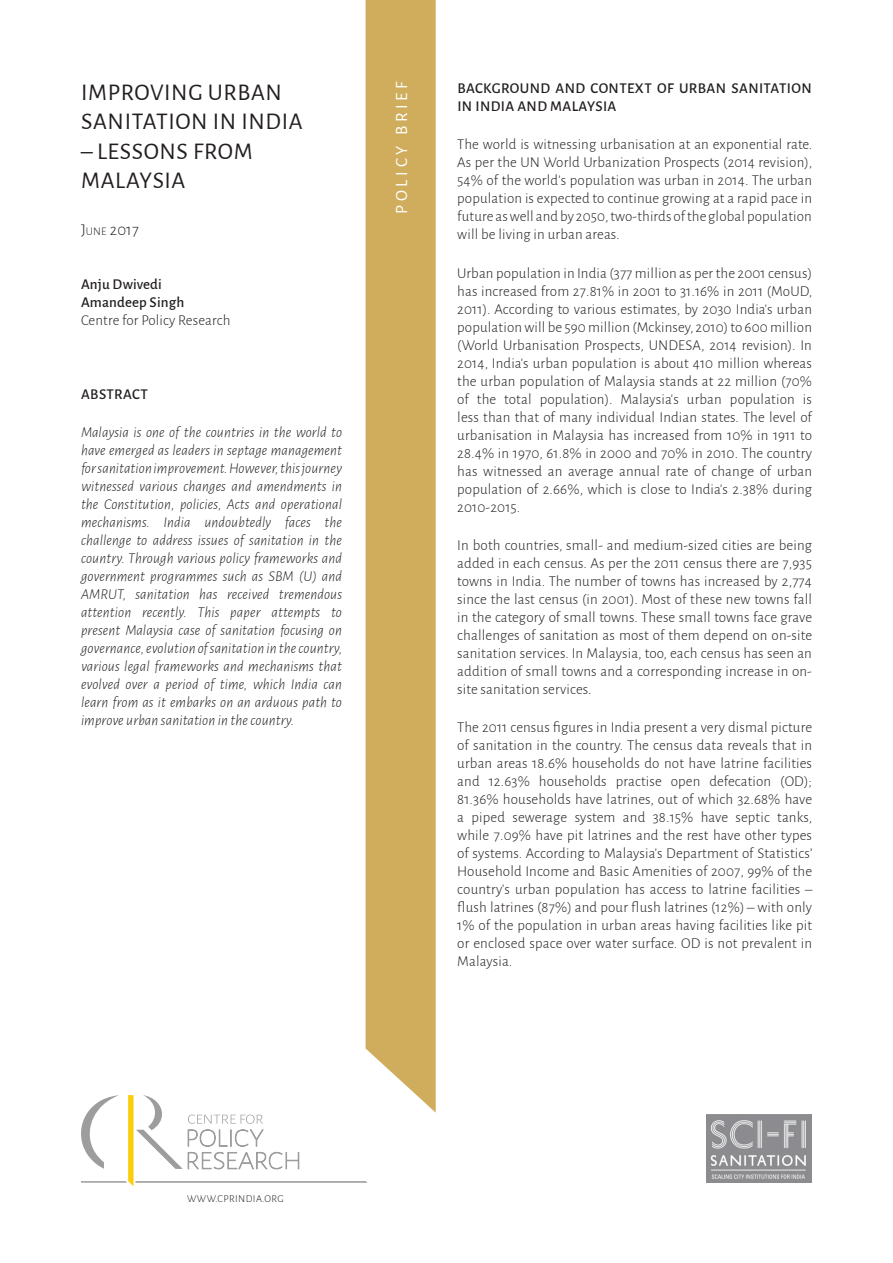
<style>
.page{position:relative;width:893px;height:1263px;background:#fff}
.page>*{position:absolute;margin:0;border:0;box-sizing:border-box;transform-origin:0 0}
.t1{font:24px/29.2px "Alegreya Sans";letter-spacing:.025em;color:#231f20}
.t2{font:17.25px "Alegreya Sans";letter-spacing:.215em;color:#fff}
.t3{font:300 16.5px "Alegreya Sans";color:#231f20}
.t4{font:300 15px/18px "Alegreya Sans";letter-spacing:.01em;color:#231f20;text-align:justify}
.t5{font:italic 300 15px/18px "Alegreya Sans";letter-spacing:.01em;color:#231f20;text-align:justify}
.t6{font:500 15px/18px "Alegreya Sans";letter-spacing:.025em;color:#231f20}
.t7{font:300 10.5px "Alegreya Sans";letter-spacing:.04em;color:#231f20}
.s1{font-style:inherit}
.s2{font-size:11.55px}
</style>
<div class="page">
<svg style="left:81px;top:1095px;width:287px;height:91px"></svg>
<div style="left:366px;top:0;width:70px;height:1113px;background:#cfad5d"></div>
<img style="left:706px;top:1114px;width:106px;height:69px">
<h1 class="t1" style="left:81px;top:77px;width:223px">IMPROVING URBAN<br>SANITATION IN INDIA</h1>
<h1 class="t1" style="left:81px;top:135px;width:173px">– LESSONS FROM<br>MALAYSIA</h1>
<p class="t3" style="left:81px;top:219px;width:59px"><span class="s1">J</span><span class="s2">UNE</span> 2017</p>
<p class="t6" style="left:81px;top:274px;width:105px">Anju Dwivedi<br>Amandeep Singh</p>
<p class="t4" style="left:81px;top:310px;width:151px">Centre for Policy Research</p>
<p class="t6" style="left:81px;top:384px;width:68px">ABSTRACT</p>
<p class="t5" style="left:81px;top:423px;width:263px">Malaysia is one of the countries in the world to have emerged as leaders in septage management for sanitation improvement. However, this journey witnessed various changes and amendments in the Constitution, policies, Acts and operational mechanisms. India undoubtedly faces the challenge to address issues of sanitation in the country. Through various policy frameworks and government programmes such as SBM (U) and AMRUT, sanitation has received tremendous attention recently. This paper attempts to present Malaysia case of sanitation focusing on governance, evolution of sanitation in the country, various legal frameworks and mechanisms that evolved over a period of time, which India can learn from as it embarks on an arduous path to improve urban sanitation in the country.</p>
<p class="t2" style="left:390px;top:214px;width:134px;rotate:-90deg">POLICY BRIEF</p>
<p class="t6" style="left:457px;top:78px;width:356px">BACKGROUND AND CONTEXT OF URBAN SANITATION<br>IN INDIA AND MALAYSIA</p>
<p class="t4" style="left:457px;top:135px;width:357px">The world is witnessing urbanisation at an exponential rate.<br>As per the UN World Urbanization Prospects (2014 revision), 54% of the world’s population was urban in 2014. The urban population is expected to continue growing at a rapid pace in future as well and by 2050, two-thirds of the global population will be living in urban areas.</p>
<p class="t4" style="left:457px;top:263px;width:357px">Urban population in India (377 million as per the 2001 census) has increased from 27.81% in 2001 to 31.16% in 2011 (MoUD, 2011). According to various estimates, by 2030 India’s urban population will be 590 million (Mckinsey, 2010) to 600 million (World Urbanisation Prospects, UNDESA, 2014 revision). In 2014, India’s urban population is about 410 million whereas the urban population of Malaysia stands at 22 million (70% of the total population). Malaysia’s urban population is less than that of many individual Indian states. The level of urbanisation in Malaysia has increased from 10% in 1911 to 28.4% in 1970, 61.8% in 2000 and 70% in 2010. The country has witnessed an average annual rate of change of urban population of 2.66%, which is close to India’s 2.38% during 2010-2015.</p>
<p class="t4" style="left:457px;top:535px;width:356px">In both countries, small- and medium-sized cities are being added in each census. As per the 2011 census there are 7,935 towns in India. The number of towns has increased by 2,774 since the last census (in 2001). Most of these new towns fall in the category of small towns. These small towns face grave challenges of sanitation as most of them depend on on-site sanitation services. In Malaysia, too, each census has seen an addition of small towns and a corresponding increase in on&shy;site sanitation services.</p>
<p class="t4" style="left:457px;top:718px;width:356px">The 2011 census figures in India present a very dismal picture of sanitation in the country. The census data reveals that in urban areas 18.6% households do not have latrine facilities and 12.63% households practise open defecation (OD); 81.36% households have latrines, out of which 32.68% have a piped sewerage system and 38.15% have septic tanks, while 7.09% have pit latrines and the rest have other types of systems. According to Malaysia’s Department of Statistics’ Household Income and Basic Amenities of 2007, 99% of the country’s urban population has access to latrine facilities – flush latrines (87%) and pour flush latrines (12%) – with only 1% of the population in urban areas having facilities like pit or enclosed space over water surface. OD is not prevalent in Malaysia.</p>
<p class="t7" style="left:187px;top:1191px;width:98px">WWW.CPRINDIA.ORG</p>
</div>
